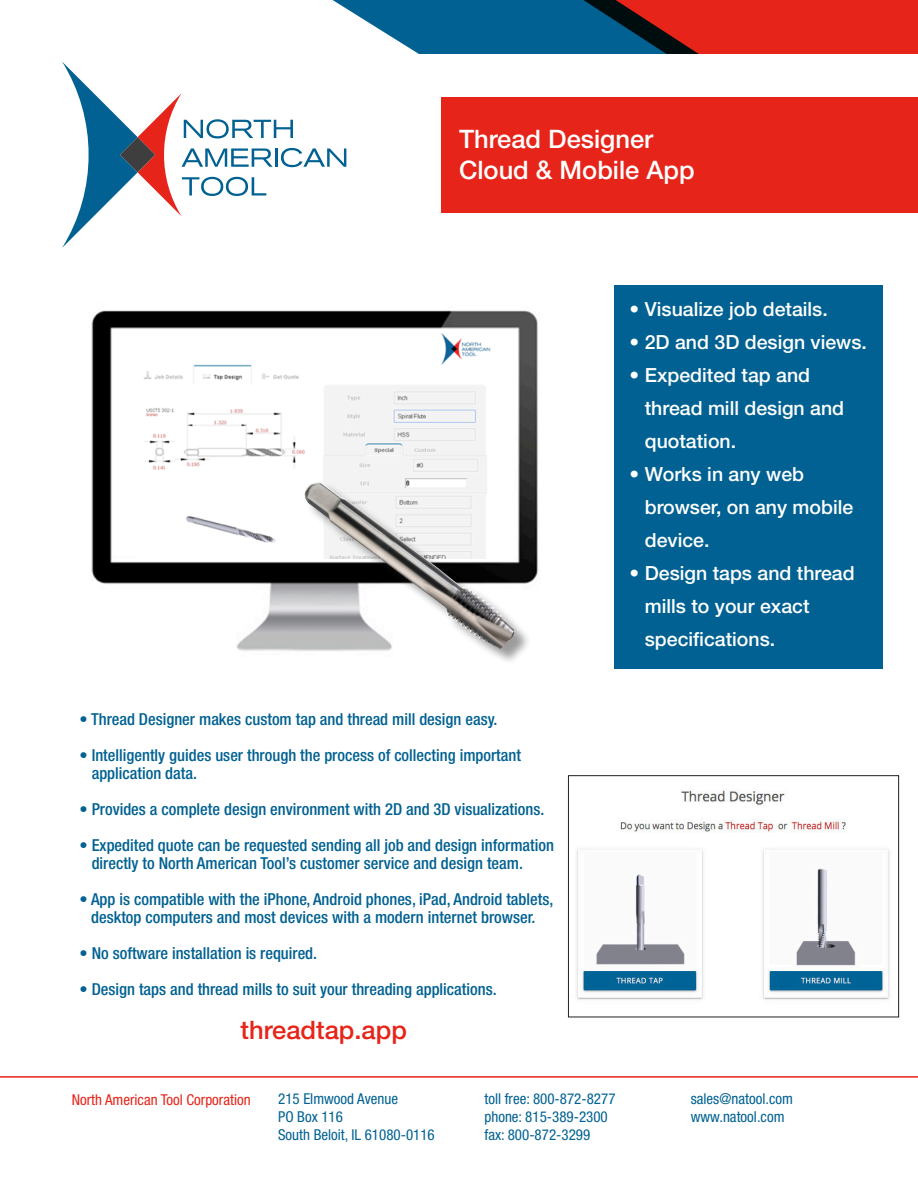
<style>
.page{position:relative;width:918px;height:1188px;background:#fff}
.page>*{position:absolute;margin:0;border:0;box-sizing:border-box;transform-origin:0 0}
.t1{font:500 25.5px "Helvetica Neue LT Std";color:#fff}
.t2{font:500 25.5px "Helvetica Neue LT Std";color:#e72419}
.t3{font:500 19.5px/33px "Helvetica Neue LT Std";color:#fff}
.t4{font:500 condensed 16.5px/18px "Helvetica Neue LT Std";color:#006192}
.t5{font:condensed 15px/18px "Helvetica Neue LT Std";color:#006192}
.t6{font:condensed 15px "Helvetica Neue LT Std";color:#e72419}
</style>
<div class="page">
<div style="left:614px;top:285px;width:268px;height:384px;background:#006192"></div>
<div style="left:442px;top:97px;width:476px;height:115px;background:#e72419"></div>
<svg style="left:62px;top:62px;width:284px;height:186px"></svg>
<svg style="left:333px;top:0;width:585px;height:54px;background:#794c5c"></svg>
<hr style="left:0;top:1076px;width:918px;height:2px;background:#e72419">
<img style="left:91px;top:310px;width:447px;height:341px">
<div style="left:305px;top:483px;width:226px;height:183px;background:#231f20;opacity:.45"></div>
<img style="left:304px;top:481px;width:211px;height:168px">
<img style="left:576px;top:790px;width:314px;height:210px">
<div style="left:568px;top:775px;width:331px;height:242px;border:1px solid #231f20"></div>
<p class="t1" style="left:459px;top:124px;width:196px">Thread Designer</p>
<p class="t1" style="left:459px;top:155px;width:237px">Cloud &amp; Mobile App</p>
<p class="t3" style="left:630px;top:293px;width:200px">• Visualize job details.</p>
<p class="t3" style="left:630px;top:326px;width:239px">• 2D and 3D design views.</p>
<p class="t3" style="left:645px;top:359px;width:201px;text-indent:-15px">• Expedited tap and thread mill design and quotation.</p>
<p class="t3" style="left:645px;top:458px;width:210px;text-indent:-15px">• Works in any web browser, on any mobile device.</p>
<p class="t3" style="left:645px;top:557px;width:211px;text-indent:-15px">• Design taps and thread mills to your exact specifications.</p>
<p class="t4" style="left:80px;top:710px;width:420px">• Thread Designer makes custom tap and thread mill design easy.</p>
<p class="t4" style="left:92px;top:746px;width:431px;text-indent:-12px">• Intelligently guides user through the process of collecting important application data.</p>
<p class="t4" style="left:80px;top:800px;width:466px">• Provides a complete design environment with 2D and 3D visualizations.</p>
<p class="t4" style="left:92px;top:836px;width:464px;text-indent:-12px">• Expedited quote can be requested sending all job and design information directly to North American Tool’s customer service and design team.</p>
<p class="t4" style="left:80px;top:890px;width:475px;text-align:center">• App is compatible with the iPhone, Android phones, iPad, Android tablets, desktop computers and most devices with a modern internet browser.</p>
<p class="t4" style="left:80px;top:944px;width:239px">• No software installation is required.</p>
<p class="t4" style="left:80px;top:980px;width:419px">• Design taps and thread mills to suit your threading applications.</p>
<p class="t2" style="left:241px;top:1015px;width:168px">threadtap.app</p>
<p class="t6" style="left:72px;top:1091px;width:180px">North American Tool Corporation</p>
<p class="t5" style="left:278px;top:1090px;width:121px">215 Elmwood Avenue</p>
<p class="t5" style="left:278px;top:1108px;width:158px">PO Box 116<br>South Beloit, IL 61080-0116</p>
<p class="t5" style="left:484px;top:1090px;width:133px">toll free: 800-872-8277</p>
<p class="t5" style="left:484px;top:1108px;width:125px">phone: 815-389-2300</p>
<p class="t5" style="left:484px;top:1126px;width:107px">fax: 800-872-3299</p>
<p class="t5" style="left:691px;top:1090px;width:104px">sales@natool.com</p>
<p class="t5" style="left:691px;top:1108px;width:95px">www.natool.com</p>
</div>
